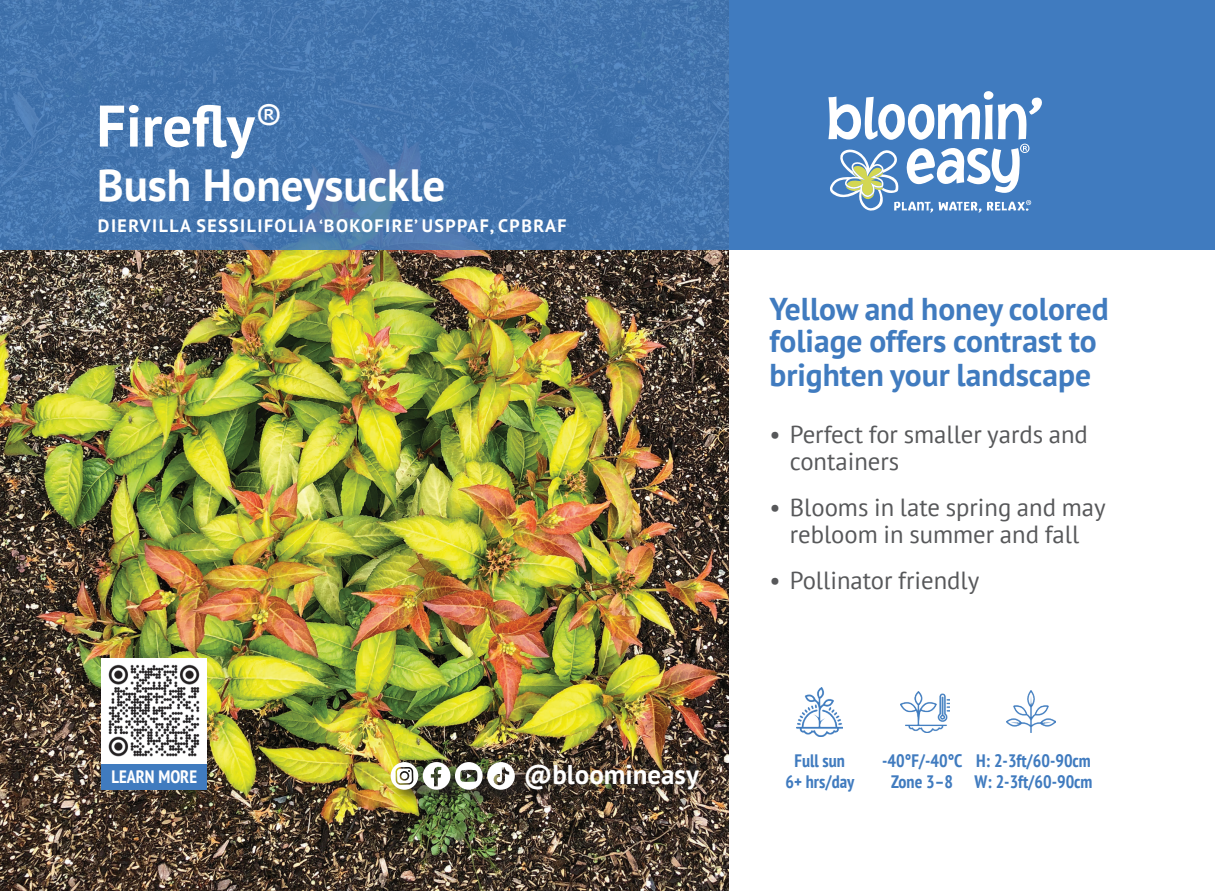
<style>
.page{position:relative;width:1215px;height:891px;background:#fff}
.page>*{position:absolute;margin:0;border:0;box-sizing:border-box;transform-origin:0 0}
.t1{font:700 58.5px "PT Sans";color:#fff}
.t2{font:700 45px "PT Sans";color:#fff}
.t3{font:700 31.5px/32.6px "PT Sans";color:#407bbf}
.t4{font:700 27px "PT Sans";color:#fff}
.t5{font:24.75px/27px "PT Sans";color:#57585a}
.t6{font:700 condensed 18px/21.6px "PT Sans";color:#407bbf;text-align:center}
.t7{font:700 18px "PT Sans";letter-spacing:.08em;color:#fff}
.t8{font:700 condensed 18px "PT Sans Pro";color:#fff}
</style>
<div class="page">
<img style="left:0;top:249px;width:729px;height:642px">
<div style="left:729px;top:0;width:486px;height:249px;background:#407bbf"></div>
<svg style="left:0;top:0;width:729px;height:249px;background:#4576af"></svg>
<svg style="left:828px;top:91px;width:214px;height:122px"></svg>
<div style="left:387px;top:758px;width:48px;height:49px;background:#231f20;opacity:.85"></div>
<div style="left:419px;top:758px;width:48px;height:49px;background:#231f20;opacity:.85"></div>
<div style="left:451px;top:758px;width:49px;height:49px;background:#231f20;opacity:.85"></div>
<div style="left:483px;top:758px;width:49px;height:49px;background:#231f20;opacity:.85"></div>
<img style="left:390px;top:762px;width:124px;height:28px">
<div style="left:514px;top:754px;width:196px;height:48px;background:#231f20;opacity:.75"></div>
<div style="left:101px;top:763px;width:106px;height:27px;background:#407bbf"></div>
<div style="left:101px;top:658px;width:106px;height:105px;background:#fff"></div>
<img style="left:796px;top:688px;width:46px;height:48px">
<img style="left:901px;top:691px;width:48px;height:42px">
<img style="left:1007px;top:691px;width:48px;height:42px">
<img style="left:108px;top:664px;width:92px;height:93px">
<h1 class="t1" style="left:96px;top:87px;width:188px">Firefly<sup>®</sup></h1>
<h2 class="t2" style="left:97px;top:155px;width:350px">Bush Honeysuckle</h2>
<p class="t7" style="left:98px;top:214px;width:470px">DIERVILLA SESSILIFOLIA ‘BOKOFIRE’ USPPAF, CPBRAF</p>
<p class="t8" style="left:112px;top:765px;width:87px">LEARN MORE</p>
<p class="t4" style="left:524px;top:757px;width:177px">@bloomineasy</p>
<p class="t3" style="left:770px;top:293px;width:341px">Yellow and honey colored foliage offers contrast to brighten your landscape</p>
<p class="t5" style="left:790px;top:420px;width:300px;text-indent:-20px">• Perfect for smaller yards and containers</p>
<p class="t5" style="left:770px;top:493px;width:338px;text-align:center">• Blooms in late spring and may rebloom in summer and fall</p>
<p class="t5" style="left:770px;top:567px;width:211px">• Pollinator friendly</p>
<p class="t6" style="left:786px;top:749px;width:70px">Full sun<br>6+ hrs/day</p>
<p class="t6" style="left:882px;top:749px;width:82px">-40°F/-40°C<br>Zone 3–8</p>
<p class="t6" style="left:975px;top:749px;width:119px;text-align:left">H: 2-3ft/60-90cm<br>W: 2-3ft/60-90cm</p>
</div>
